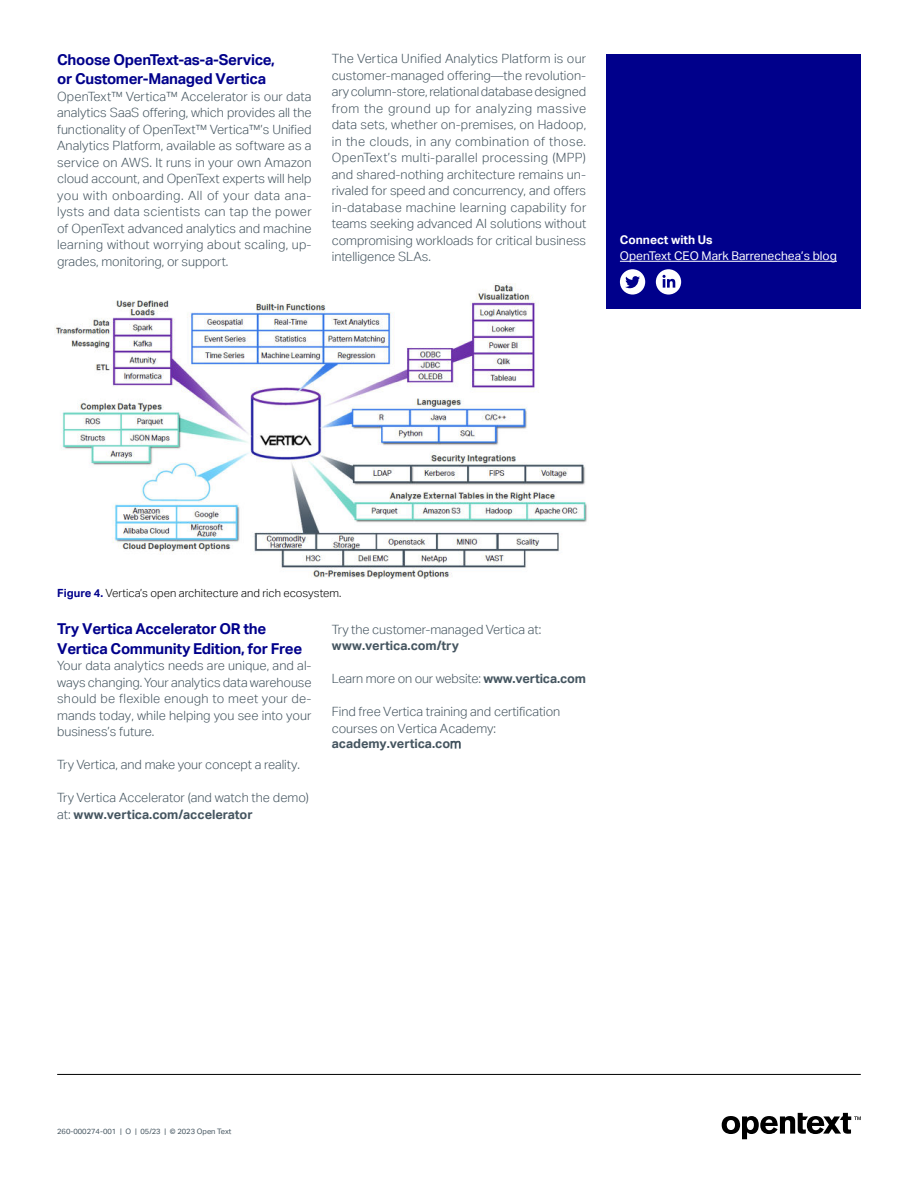
<style>
.page{position:relative;width:918px;height:1188px;background:#fff}
.page>*{position:absolute;margin:0;border:0;box-sizing:border-box;transform-origin:0 0}
.t1{font:700 15px/19.5px "Aktiv Grotesk";letter-spacing:-.02em;color:#00008b}
.t2{font:300 12.75px/16.5px "Aktiv Grotesk";letter-spacing:-.005em;color:#455560;text-align:justify}
.t3{font:700 12.75px "Aktiv Grotesk";letter-spacing:-.005em;color:#455560}
.t4{font:12px "Aktiv Grotesk";color:#fff}
.t5{font:700 12px "Aktiv Grotesk";color:#fff}
.t6{font:300 11.25px "Aktiv Grotesk";color:#000}
.t7{font:7.5px "Aktiv Grotesk";color:#455560}
.s1{font-weight:700;color:#00008b}
.s2{font-weight:700}
.s3{font-weight:300}
</style>
<div class="page">
<hr style="left:57px;top:1074px;width:804px;height:1px;background:#000">
<svg style="left:722px;top:1113px;width:139px;height:26px"></svg>
<img style="left:55px;top:284px;width:532px;height:296px">
<div style="left:606px;top:54px;width:255px;height:254px;background:#00008b"></div>
<hr style="left:620px;top:261px;width:217px;height:1px;background:#fff">
<div style="left:620px;top:269px;width:25px;height:26px;background:#fff;border-radius:50%"></div>
<svg style="left:625px;top:276px;width:15px;height:12px"></svg>
<div style="left:656px;top:269px;width:25px;height:26px;background:#fff;border-radius:50%"></div>
<svg style="left:663px;top:275px;width:12px;height:13px"></svg>
<p class="t1" style="left:57px;top:51px;width:219px">Choose OpenText-as-a-Service, or Customer-Managed Vertica</p>
<p class="t2" style="left:57px;top:89px;width:256px">OpenText™ Vertica™ Accelerator is our data analytics SaaS offering, which provides all the functionality of OpenText™ Vertica™’s Unified Analytics Platform, available as software as a service on AWS. It runs in your own Amazon cloud account, and OpenText experts will help you with onboarding. All of your data ana&shy;lysts and data scientists can tap the power of OpenText advanced analytics and machine learning without worrying about scaling, up&shy;grades, monitoring, or support.</p>
<p class="t2" style="left:332px;top:50px;width:256px">The Vertica Unified Analytics Platform is our customer-managed offering—the revolution&shy;ary column-store, relational database designed from the ground up for analyzing massive data sets, whether on-premises, on Hadoop, in the clouds, in any combination of those.<br>OpenText’s multi-parallel processing (MPP) and shared-nothing architecture remains un&shy;rivaled for speed and concurrency, and offers in-database machine learning capability for teams seeking advanced AI solutions without compromising workloads for critical business intelligence SLAs.</p>
<p class="t5" style="left:620px;top:235px;width:94px">Connect with Us</p>
<p class="t4" style="left:620px;top:251px;width:219px">OpenText CEO Mark Barre nechea’s blog</p>
<p class="t6" style="left:57px;top:588px;width:286px"><span class="s1">Figure 4.</span> Vertica’s open architecture and rich ecosystem.</p>
<p class="t1" style="left:57px;top:620px;width:246px">Try Vertica Accelerator OR the<br>Vertica Community Edition, for Free</p>
<p class="t2" style="left:57px;top:658px;width:256px">Your data analytics needs are unique, and al&shy;ways changing. Your analytics data warehouse should be flexible enough to meet your de&shy;mands today, while helping you see into your business’s future.</p>
<p class="t2" style="left:57px;top:757px;width:244px">Try Vertica, and make your concept a reality.</p>
<p class="t2" style="left:57px;top:789px;width:253px">Try Vertica Accelerator (and watch the demo) at: <span class="s2">www.vertica.com/accelerator</span></p>
<p class="t2" style="left:332px;top:622px;width:211px">Try the customer-managed Vertica at:</p>
<p class="t3" style="left:332px;top:641px;width:129px">www.vertica.com/try</p>
<p class="t2" style="left:332px;top:671px;width:256px">Learn more on our website: <span class="s2">www.vertica.com</span></p>
<p class="t2" style="left:332px;top:704px;width:230px">Find free Vertica training and certification courses on Vertica Academy:</p>
<p class="t3" style="left:332px;top:738px;width:131px">academy.vertica.co<span class="s3">m</span></p>
<p class="t7" style="left:57px;top:1128px;width:176px">260-000274-001 | O | 05/23 | © 2023 Open Text</p>
</div>
